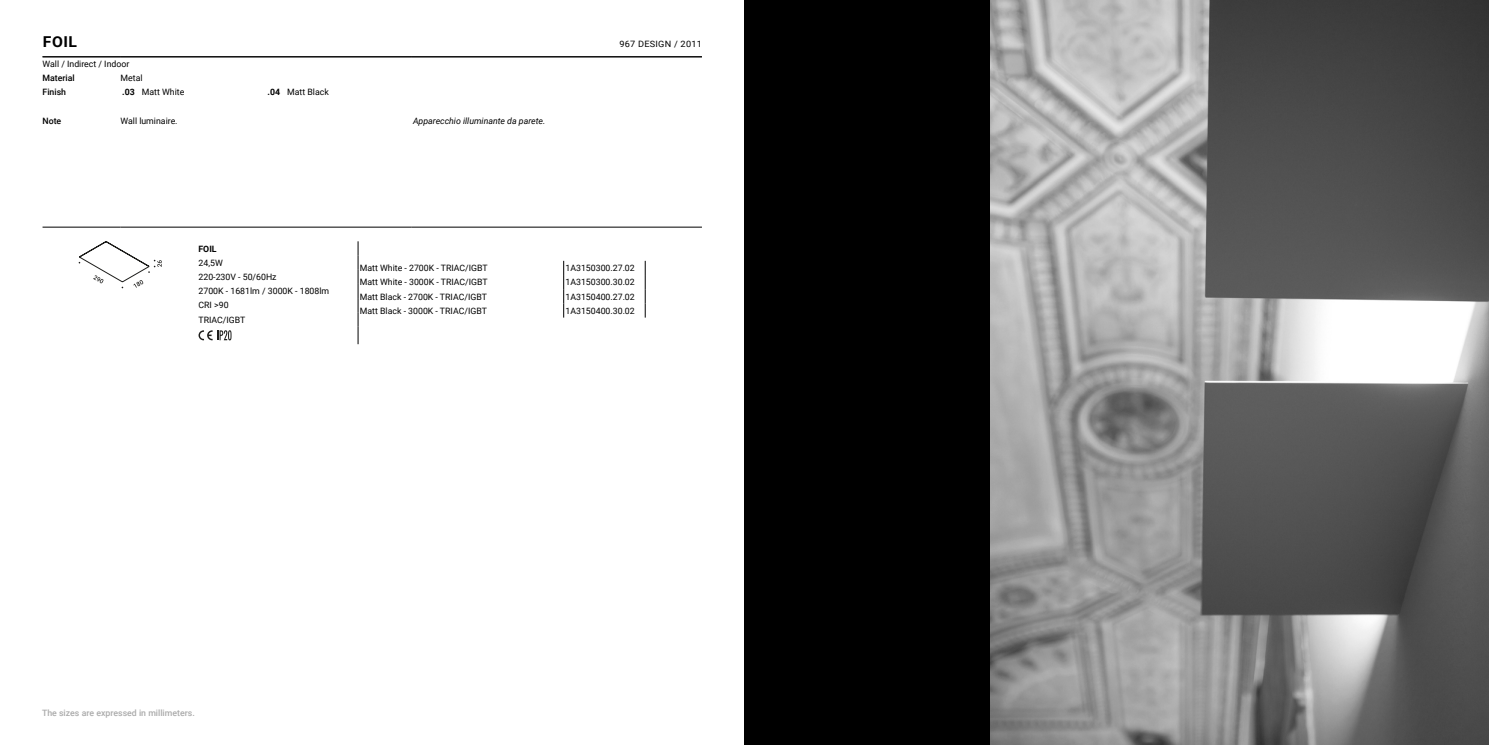
<style>
.page{position:relative;width:1489px;height:745px;background:#fff}
.page>*{position:absolute;margin:0;border:0;box-sizing:border-box;transform-origin:0 0}
.PRODOTTO_designer_anno{font:700 15px "Roboto";color:#000;scale:1.05 1}
.PRODOTTO_dati_tecnici{font:8.75px "Roboto";color:#000}
.PRODOTTO_codici{font:8.75px "Roboto";color:#000}
.PRODOTTO_descrizione_standard_prima_ling{font:8.75px "Roboto";color:#000}
.t1{font:500 8.75px "Roboto";color:#aaa}
.PRODOTTO_descrizione_standard_seconda_li{font:italic 8.75px "Roboto";color:#000}
.PRODOTTO_filtri{font:8.75px "Roboto";color:#000}
.PRODOTTO_designer_anno-2{font:8.75px "Roboto";letter-spacing:.025em;color:#000;scale:1.05 1}
.PRODOTTO_descrizione_standard_prima_ling-2{font:500 8.75px "Roboto";color:#000}
.PRODOTTO_descrizione_standard_prima_ling-3{font:700 8.75px "Roboto";color:#000}
.PRODOTTO_intestazione_note{font:500 8.75px "Roboto";color:#000}
</style>
<div class="page">
<div style="left:744px;top:0;width:744px;height:744px;background:#000"></div>
<img style="left:990px;top:0;width:498px;height:744px">
<hr style="left:43px;top:56px;width:659px;height:1px;background:#000">
<hr style="left:43px;top:57px;width:77px;height:1px;background:#000">
<hr style="left:120px;top:57px;width:291px;height:1px;background:#000">
<hr style="left:411px;top:57px;width:291px;height:1px;background:#000">
<hr style="left:43px;top:227px;width:77px;height:1px;background:#000">
<hr style="left:120px;top:227px;width:291px;height:1px;background:#000">
<hr style="left:411px;top:227px;width:291px;height:1px;background:#000">
<svg style="left:79px;top:241px;width:83px;height:47px"></svg>
<svg style="left:358px;top:241px;width:1px;height:103px"></svg>
<svg style="left:198px;top:330px;width:33px;height:10px"></svg>
<svg style="left:563px;top:261px;width:1px;height:56px"></svg>
<svg style="left:645px;top:261px;width:1px;height:56px"></svg>
<p class="PRODOTTO_designer_anno" style="left:43px;top:31px;width:34px">FOIL</p>
<p class="PRODOTTO_designer_anno-2" style="left:619px;top:37px;width:80px">967 DESIGN / 2011</p>
<p class="PRODOTTO_filtri" style="left:43px;top:58px;width:88px">Wall / Indirect / Indoor</p>
<p class="PRODOTTO_descrizione_standard_prima_ling-2" style="left:43px;top:72px;width:34px">Material</p>
<p class="PRODOTTO_descrizione_standard_prima_ling" style="left:120px;top:72px;width:24px">Metal</p>
<p class="PRODOTTO_descrizione_standard_prima_ling-2" style="left:43px;top:86px;width:25px">Finish</p>
<p class="PRODOTTO_descrizione_standard_prima_ling-3" style="left:122px;top:86px;width:14px">.03</p>
<p class="PRODOTTO_descrizione_standard_prima_ling" style="left:142px;top:86px;width:44px">Matt White</p>
<p class="PRODOTTO_descrizione_standard_prima_ling-3" style="left:268px;top:86px;width:14px">.04</p>
<p class="PRODOTTO_descrizione_standard_prima_ling" style="left:287px;top:86px;width:43px">Matt Black</p>
<p class="PRODOTTO_intestazione_note" style="left:43px;top:114px;width:20px">Note</p>
<p class="PRODOTTO_descrizione_standard_prima_ling" style="left:120px;top:114px;width:59px">Wall luminaire.</p>
<p class="PRODOTTO_descrizione_standard_seconda_li" style="left:413px;top:115px;width:134px">Apparecchio illuminante da parete.</p>
<p class="PRODOTTO_descrizione_standard_prima_ling-3" style="left:198px;top:242px;width:20px">FOIL</p>
<p class="PRODOTTO_dati_tecnici" style="left:198px;top:256px;width:26px">24,5W</p>
<p class="PRODOTTO_dati_tecnici" style="left:198px;top:271px;width:80px">220-230V - 50/60Hz</p>
<p class="PRODOTTO_dati_tecnici" style="left:198px;top:285px;width:132px">2700K - 1681lm / 3000K - 1808lm</p>
<p class="PRODOTTO_dati_tecnici" style="left:198px;top:299px;width:32px">CRI &gt;90</p>
<p class="PRODOTTO_dati_tecnici" style="left:198px;top:313px;width:48px">TRIAC/IGBT</p>
<p class="PRODOTTO_dati_tecnici" style="left:360px;top:262px;width:129px">Matt White - 2700K - TRIAC/IGBT</p>
<p class="PRODOTTO_codici" style="left:565px;top:262px;width:71px">1A3150300.27.02</p>
<p class="PRODOTTO_dati_tecnici" style="left:360px;top:276px;width:129px">Matt White - 3000K - TRIAC/IGBT</p>
<p class="PRODOTTO_codici" style="left:565px;top:276px;width:71px">1A3150300.30.02</p>
<p class="PRODOTTO_dati_tecnici" style="left:360px;top:290px;width:129px">Matt Black - 2700K - TRIAC/IGBT</p>
<p class="PRODOTTO_codici" style="left:565px;top:290px;width:71px">1A3150400.27.02</p>
<p class="PRODOTTO_dati_tecnici" style="left:360px;top:304px;width:129px">Matt Black - 3000K - TRIAC/IGBT</p>
<p class="PRODOTTO_codici" style="left:565px;top:304px;width:71px">1A3150400.30.02</p>
<p class="t1" style="left:42px;top:706px;width:154px">The sizes are expressed in millimeters.</p>
</div>
